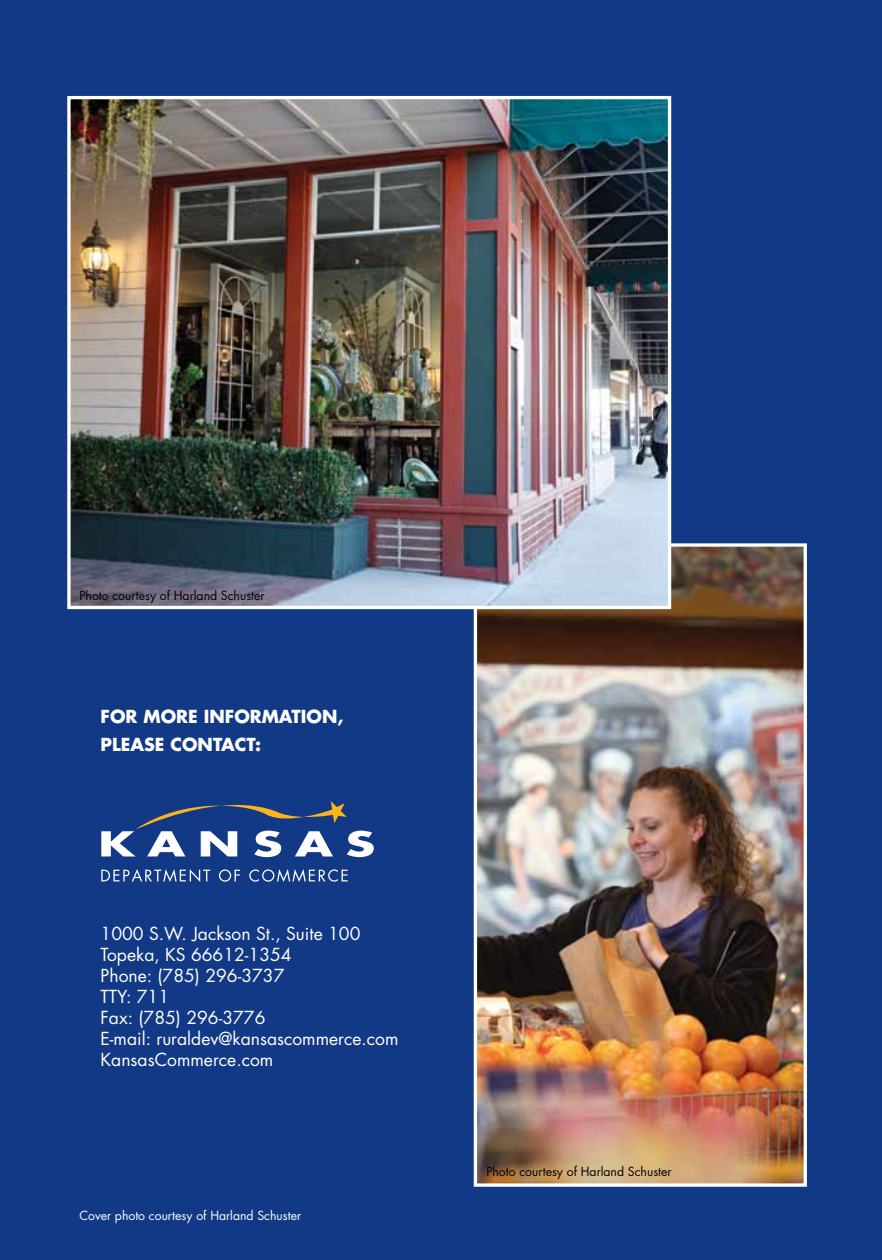
<style>
.page{position:relative;width:882px;height:1260px;background:#123985}
.page>*{position:absolute;margin:0;border:0;box-sizing:border-box;transform-origin:0 0}
.t1{font:17.5px/21px "Futura";color:#fff}
.t2{font:700 17.5px "Futura";color:#fff}
.t3{font:12.25px "Futura";color:#000}
.t4{font:12.25px "Futura";color:#fff}
</style>
<div class="page">
<img style="left:478px;top:547px;width:325px;height:636px">
<div style="left:474px;top:543px;width:333px;height:644px;border:3px solid #fff"></div>
<hr style="left:881px;top:1188px;width:1px;height:72px;background:#fec151">
<img style="left:71px;top:100px;width:596px;height:505px">
<div style="left:67px;top:96px;width:604px;height:513px;border:3px solid #fff"></div>
<svg style="left:101px;top:801px;width:273px;height:56px"></svg>
<svg style="left:101px;top:869px;width:109px;height:13px"></svg>
<svg style="left:219px;top:869px;width:21px;height:13px"></svg>
<svg style="left:249px;top:869px;width:99px;height:13px"></svg>
<p class="t3" style="left:79px;top:588px;width:187px">Photo courtesy of Harland Schuster</p>
<p class="t2" style="left:101px;top:705px;width:58px">FOR MORE</p>
<p class="t2" style="left:204px;top:705px;width:13px">INFORMATION</p>
<p class="t2" style="left:338px;top:705px;width:8px">,</p>
<p class="t2" style="left:101px;top:733px;width:12px">PLEASE</p>
<p class="t2" style="left:171px;top:733px;width:14px">CONTACT</p>
<p class="t2" style="left:255px;top:733px;width:8px">:</p>
<p class="t1" style="left:101px;top:923px;width:299px">1000 S.W. Jackson St., Suite 100<br>Topeka, KS 66612-1354<br>Phone: (785) 296-3737<br>TTY: 711<br>Fax: (785) 296-3776<br>E-mail: ruraldev@kansascommerce.com<br>KansasCommerce.com</p>
<p class="t4" style="left:79px;top:1208px;width:223px">Cover photo courtesy of Harland Schuster</p>
<p class="t3" style="left:486px;top:1164px;width:187px">Photo courtesy of Harland Schuster</p>
</div>
